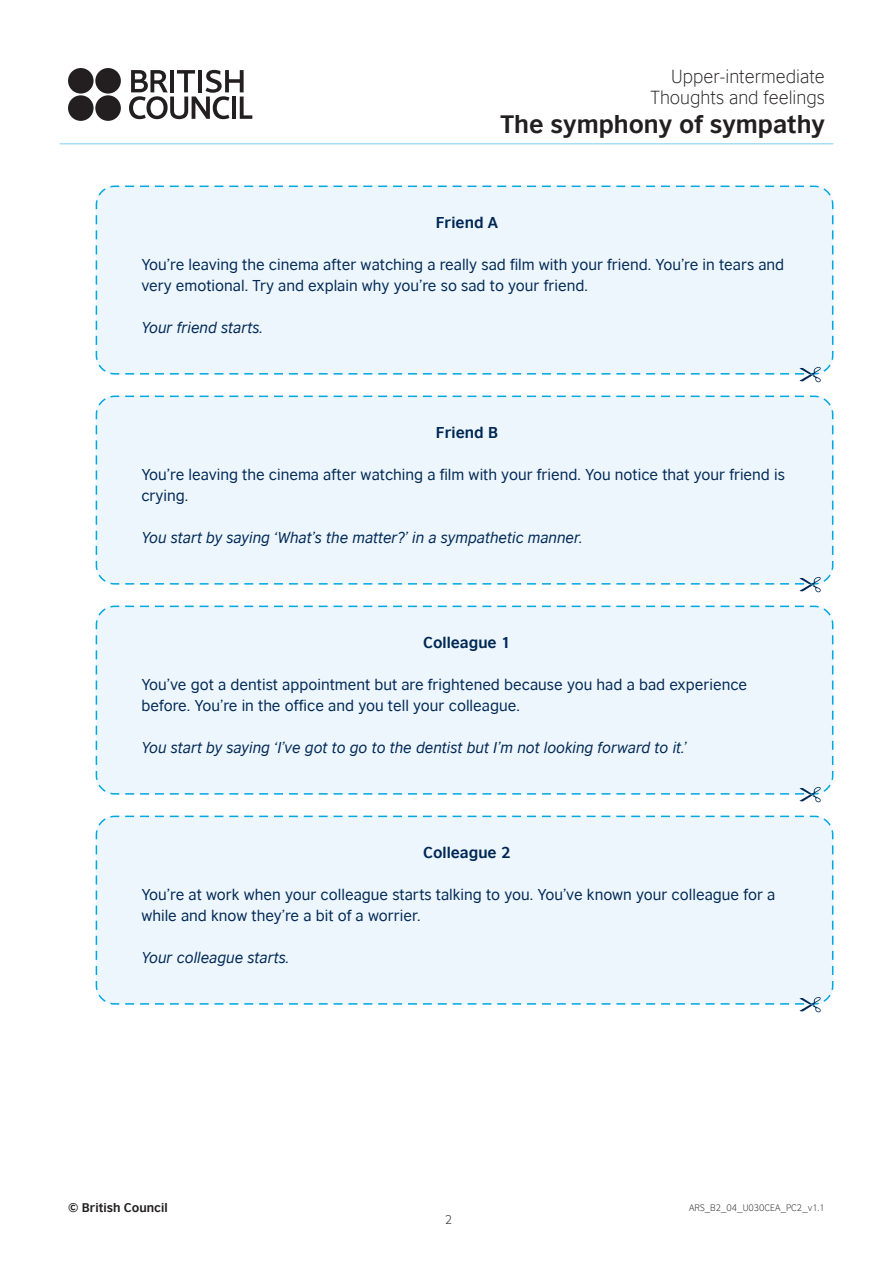
<style>
.page{position:relative;width:893px;height:1263px;background:#fff}
.page>*{position:absolute;margin:0;border:0;box-sizing:border-box;transform-origin:0 0}
.t1{font:700 24px "British Council Sans";color:#231f20}
.t2{font:300 18px/21.6px "British Council Sans";color:#231f20;text-align:right}
.Bodycopy{font:15px/21px "British Council Sans";color:#002855}
.Bodycopy-2{font:italic 15px "British Council Sans";color:#002855}
.Bodycopy-3{font:700 15px "British Council Sans";color:#002855}
.t3{font:700 12px "British Council Sans";color:#231f20}
.t4{font:300 12px "British Council Sans";color:#231f20}
.t5{font:300 9px "British Council Sans";color:#231f20}
</style>
<div class="page">
<div style="left:95px;top:185px;width:739px;height:190px;background:#edf6fc"></div>
<div style="left:95px;top:395px;width:739px;height:190px;background:#edf6fc"></div>
<div style="left:95px;top:605px;width:739px;height:190px;background:#edf6fc"></div>
<div style="left:95px;top:815px;width:739px;height:190px;background:#edf6fc"></div>
<svg style="left:125px;top:360px;width:708px;height:22px"></svg>
<svg style="left:125px;top:570px;width:708px;height:22px"></svg>
<svg style="left:125px;top:780px;width:708px;height:22px"></svg>
<svg style="left:125px;top:990px;width:708px;height:22px"></svg>
<hr style="left:60px;top:143px;width:773px;height:1px;background:#abdcf4">
<svg style="left:129px;top:70px;width:123px;height:49px"></svg>
<div style="left:68px;top:68px;width:26px;height:26px;background:#231f20;border-radius:50%"></div>
<div style="left:95px;top:68px;width:26px;height:26px;background:#231f20;border-radius:50%"></div>
<div style="left:68px;top:95px;width:26px;height:26px;background:#231f20;border-radius:50%"></div>
<div style="left:95px;top:95px;width:26px;height:26px;background:#231f20;border-radius:50%"></div>
<p class="t2" style="left:650px;top:65px;width:176px">Upper-intermediate<br>Thoughts and feelings</p>
<h1 class="t1" style="left:501px;top:109px;width:326px">The symphony of sympathy</h1>
<p class="Bodycopy-3" style="left:436px;top:212px;width:64px">Friend A</p>
<p class="Bodycopy" style="left:141px;top:253px;width:644px">You’re leaving the cinema after watching a really sad film with your friend. You’re in tears and very emotional. Try and explain why you’re so sad to your friend.</p>
<p class="Bodycopy-2" style="left:141px;top:318px;width:123px">Your friend starts.</p>
<p class="Bodycopy-3" style="left:436px;top:422px;width:64px">Friend B</p>
<p class="Bodycopy" style="left:141px;top:463px;width:645px">You’re leaving the cinema after watching a film with your friend. You notice that your friend is crying.</p>
<p class="Bodycopy-2" style="left:141px;top:528px;width:443px">You start by saying ‘What’s the matter?’ in a sympathetic manner.</p>
<p class="Bodycopy-3" style="left:423px;top:632px;width:89px">Colleague 1</p>
<p class="Bodycopy" style="left:141px;top:673px;width:607px">You’ve got a dentist appointment but are frightened because you had a bad experience before. You’re in the office and you tell your colleague.</p>
<p class="Bodycopy-2" style="left:141px;top:738px;width:547px">You start by saying ‘I’ve got to go to the dentist but I’m not looking forward to it.’</p>
<p class="Bodycopy-3" style="left:423px;top:842px;width:89px">Colleague 2</p>
<p class="Bodycopy" style="left:141px;top:883px;width:635px">You’re at work when your colleague starts talking to you. You’ve known your colleague for a while and know they’re a bit of a worrier.</p>
<p class="Bodycopy-2" style="left:141px;top:948px;width:149px">Your colleague starts.</p>
<p class="t3" style="left:68px;top:1200px;width:101px">© British Council</p>
<p class="t5" style="left:689px;top:1202px;width:137px">ARS_B2_04_U030CEA_PC2_v1.1</p>
<p class="t4" style="left:445px;top:1212px;width:9px">2</p>
</div>
